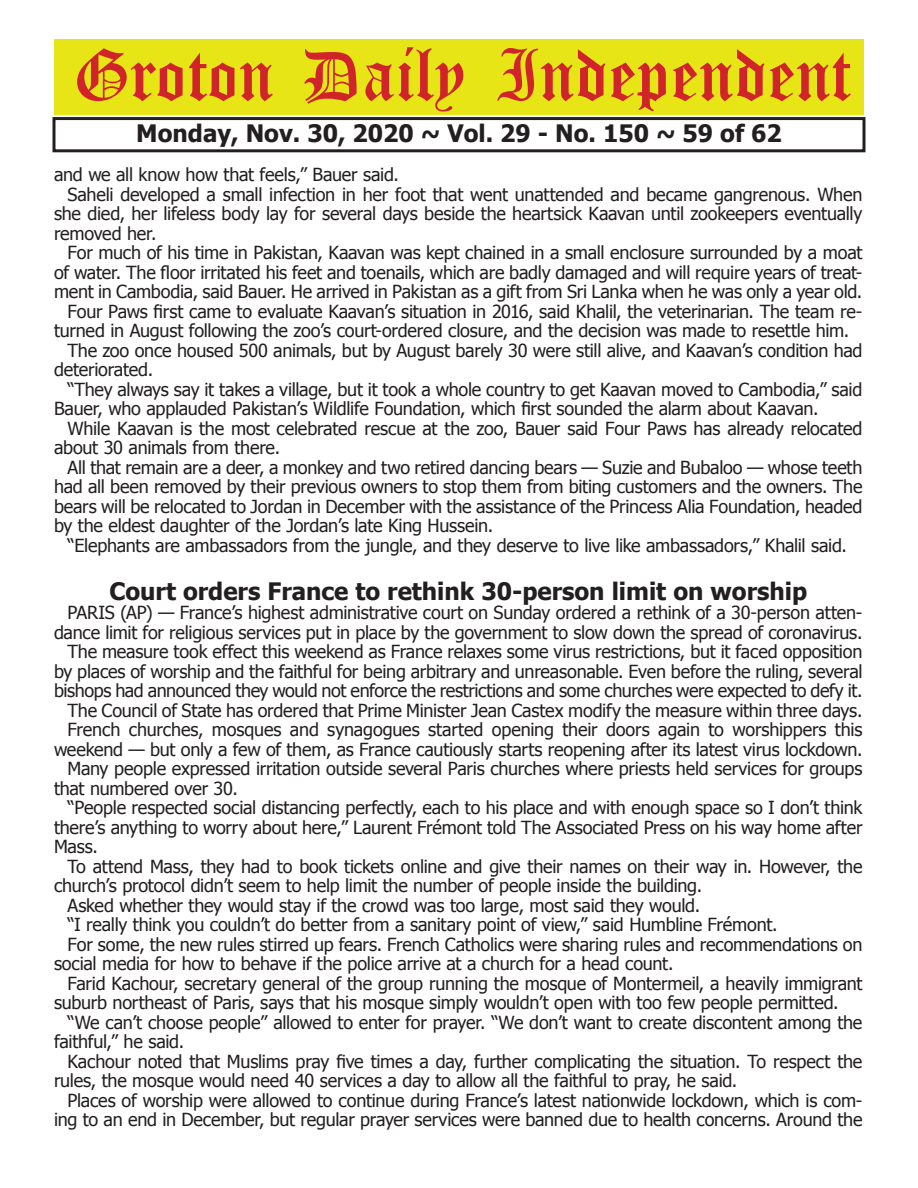
<style>
.page{position:relative;width:918px;height:1188px;background:#fff}
.page>*{position:absolute;margin:0;border:0;box-sizing:border-box;transform-origin:0 0}
.t1{font:54px "Old English Five";color:#d1232a}
.t2{font:700 24px "Tahoma";color:#231f20}
.t3{font:18px "Tahoma";letter-spacing:-.01em;color:#231f20}
</style>
<div class="page">
<div style="left:52px;top:117px;width:814px;height:35px;border:3px solid #231f20"></div>
<div style="left:54px;top:40px;width:810px;height:75px;background:#e7e515"></div>
<h1 class="t1" style="left:73px;top:50px;width:779px">Groton Daily Independent</h1>
<h2 class="t2" style="left:136px;top:116px;width:647px">Monday, Nov. 30, 2020 ~ Vol. 29 - No. 150 ~ 59 of 62</h2>
<p class="t3" style="left:54px;top:163px;width:347px">and we all know how that feels,” Bauer said.</p>
<p class="t3" style="left:68px;top:182px;width:797px">Saheli developed a small infection in her foot that went unattended and became gangrenous. When</p>
<p class="t3" style="left:54px;top:202px;width:810px">she died, her lifeless body lay for several days beside the heartsick Kaavan until zookeepers eventually</p>
<p class="t3" style="left:54px;top:221px;width:104px">removed her.</p>
<p class="t3" style="left:68px;top:241px;width:796px">For much of his time in Pakistan, Kaavan was kept chained in a small enclosure surrounded by a moat</p>
<p class="t3" style="left:54px;top:260px;width:810px">of water. The floor irritated his feet and toenails, which are badly damaged and will require years of treat-</p>
<p class="t3" style="left:54px;top:280px;width:810px">ment in Cambodia, said Bauer. He arrived in Pakistan as a gift from Sri Lanka when he was only a year old.</p>
<p class="t3" style="left:68px;top:299px;width:796px">Four Paws first came to evaluate Kaavan’s situation in 2016, said Khalil, the veterinarian. The team re-</p>
<p class="t3" style="left:54px;top:319px;width:797px">turned in August following the zoo’s court-ordered closure, and the decision was made to resettle him.</p>
<p class="t3" style="left:68px;top:338px;width:797px">The zoo once housed 500 animals, but by August barely 30 were still alive, and Kaavan’s condition had</p>
<p class="t3" style="left:54px;top:357px;width:101px">deteriorated.</p>
<p class="t3" style="left:68px;top:377px;width:796px">“They always say it takes a village, but it took a whole country to get Kaavan moved to Cambodia,” said</p>
<p class="t3" style="left:54px;top:396px;width:766px">Bauer, who applauded Pakistan’s Wildlife Foundation, which first sounded the alarm about Kaavan.</p>
<p class="t3" style="left:68px;top:416px;width:797px">While Kaavan is the most celebrated rescue at the zoo, Bauer said Four Paws has already relocated</p>
<p class="t3" style="left:54px;top:435px;width:228px">about 30 animals from there.</p>
<p class="t3" style="left:68px;top:455px;width:797px">All that remain are a deer, a monkey and two retired dancing bears — Suzie and Bubaloo — whose teeth</p>
<p class="t3" style="left:54px;top:474px;width:810px">had all been removed by their previous owners to stop them from biting customers and the owners. The</p>
<p class="t3" style="left:54px;top:494px;width:810px">bears will be relocated to Jordan in December with the assistance of the Princess Alia Foundation, headed</p>
<p class="t3" style="left:54px;top:513px;width:441px">by the eldest daughter of the Jordan’s late King Hussein.</p>
<p class="t3" style="left:68px;top:533px;width:781px">“Elephants are ambassadors from the jungle, and they deserve to live like ambassadors,” Khalil said.</p>
<h2 class="t2" style="left:109px;top:574px;width:699px">Court orders France to rethink 30-person limit on worship</h2>
<p class="t3" style="left:68px;top:601px;width:796px">PARIS (AP) — France’s highest administrative court on Sunday ordered a rethink of a 30-person atten-</p>
<p class="t3" style="left:54px;top:620px;width:810px">dance limit for religious services put in place by the government to slow down the spread of coronavirus.</p>
<p class="t3" style="left:68px;top:640px;width:796px">The measure took effect this weekend as France relaxes some virus restrictions, but it faced opposition</p>
<p class="t3" style="left:54px;top:659px;width:810px">by places of worship and the faithful for being arbitrary and unreasonable. Even before the ruling, several</p>
<p class="t3" style="left:54px;top:679px;width:810px">bishops had announced they would not enforce the restrictions and some churches were expected to defy it.</p>
<p class="t3" style="left:68px;top:698px;width:796px">The Council of State has ordered that Prime Minister Jean Castex modify the measure within three days.</p>
<p class="t3" style="left:68px;top:718px;width:797px">French churches, mosques and synagogues started opening their doors again to worshippers this</p>
<p class="t3" style="left:54px;top:737px;width:810px">weekend — but only a few of them, as France cautiously starts reopening after its latest virus lockdown.</p>
<p class="t3" style="left:68px;top:757px;width:796px">Many people expressed irritation outside several Paris churches where priests held services for groups</p>
<p class="t3" style="left:54px;top:776px;width:185px">that numbered over 30.</p>
<p class="t3" style="left:68px;top:796px;width:797px">“People respected social distancing perfectly, each to his place and with enough space so I don’t think</p>
<p class="t3" style="left:54px;top:815px;width:810px">there’s anything to worry about here,” Laurent Frémont told The Associated Press on his way home after</p>
<p class="t3" style="left:54px;top:835px;width:46px">Mass.</p>
<p class="t3" style="left:68px;top:854px;width:797px">To attend Mass, they had to book tickets online and give their names on their way in. However, the</p>
<p class="t3" style="left:54px;top:874px;width:650px">church’s protocol didn’t seem to help limit the number of people inside the building.</p>
<p class="t3" style="left:68px;top:893px;width:634px">Asked whether they would stay if the crowd was too large, most said they would.</p>
<p class="t3" style="left:68px;top:913px;width:712px">“I really think you couldn’t do better from a sanitary point of view,” said Humbline Frémont.</p>
<p class="t3" style="left:68px;top:932px;width:797px">For some, the new rules stirred up fears. French Catholics were sharing rules and recommendations on</p>
<p class="t3" style="left:54px;top:952px;width:621px">social media for how to behave if the police arrive at a church for a head count.</p>
<p class="t3" style="left:68px;top:971px;width:797px">Farid Kachour, secretary general of the group running the mosque of Montermeil, a heavily immigrant</p>
<p class="t3" style="left:54px;top:991px;width:786px">suburb northeast of Paris, says that his mosque simply wouldn’t open with too few people permitted.</p>
<p class="t3" style="left:68px;top:1010px;width:796px">“We can’t choose people” allowed to enter for prayer. “We don’t want to create discontent among the</p>
<p class="t3" style="left:54px;top:1030px;width:132px">faithful,” he said.</p>
<p class="t3" style="left:68px;top:1049px;width:796px">Kachour noted that Muslims pray five times a day, further complicating the situation. To respect the</p>
<p class="t3" style="left:54px;top:1069px;width:685px">rules, the mosque would need 40 services a day to allow all the faithful to pray, he said.</p>
<p class="t3" style="left:68px;top:1088px;width:796px">Places of worship were allowed to continue during France’s latest nationwide lockdown, which is com-</p>
<p class="t3" style="left:54px;top:1108px;width:810px">ing to an end in December, but regular prayer services were banned due to health concerns. Around the</p>
</div>
